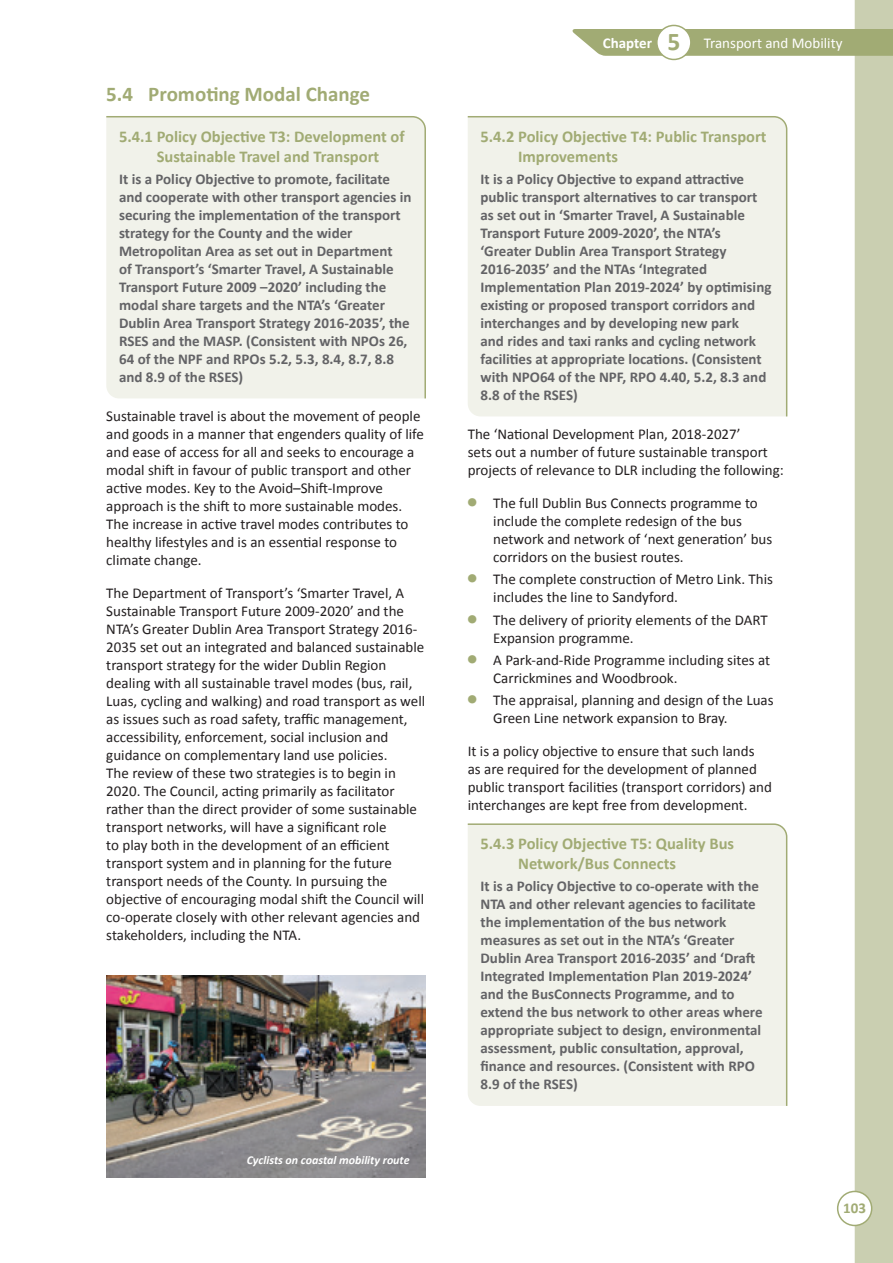
<style>
.page{position:relative;width:893px;height:1263px;background:#fff}
.page>*{position:absolute;margin:0;border:0;box-sizing:border-box;transform-origin:0 0}
.A_Head_1_1{font:700 21px "Calibri";color:#a1ab74}
.Policy_objective_hea{font:700 16.5px/19.8px "Calibri";color:#a1ab74}
.Body{font:15px/18px "Calibri";color:#231f20}
.Policy_Wording_Highl{font:700 15px/18px "Calibri";color:#636366}
.t1{font:15px "Calibri";color:#fff}
.t2{font:700 15px "Calibri";color:#a1ab74}
.t3{font:italic 700 12px "Calibri";color:#fff}
.s1{font-weight:700}
.s2{font-weight:700;font-size:25.5px;color:#a1ab74}
</style>
<div class="page">
<div style="left:106px;top:116px;width:320px;height:283px;background:#f1f2ea"></div>
<div style="left:467px;top:116px;width:321px;height:301px;background:#f1f2ea"></div>
<div style="left:467px;top:823px;width:321px;height:283px;background:#f1f2ea"></div>
<img style="left:106px;top:976px;width:319px;height:202px">
<div style="left:855px;top:0;width:38px;height:1263px;background:#cacfb1"></div>
<div style="left:838px;top:1191px;width:34px;height:34px;background:#fff;border-radius:50%"></div>
<div style="left:837px;top:1191px;width:35px;height:35px;border:2px solid #a1ab74;border-radius:50%"></div>
<svg style="left:573px;top:28px;width:320px;height:29px;background:#abb483"></svg>
<div style="left:657px;top:25px;width:34px;height:34px;background:#fff;border-radius:50%"></div>
<div style="left:656px;top:25px;width:36px;height:35px;border:2px solid #a1ab74;border-radius:50%"></div>
<p class="A_Head_1_1" style="left:106px;top:79px;width:265px">5.4 Promoting Modal Change</p>
<p class="Policy_objective_hea" style="left:157px;top:126px;width:249px;text-indent:-38px">5.4.1 Policy Objective T3: Development of<br>Sustainable Travel and Transport</p>
<p class="Policy_Wording_Highl" style="left:119px;top:169px;width:294px">It is a Policy Objective to promote, facilitate and cooperate with other transport agencies in securing the implementation of the transport strategy for the County and the wider Metropolitan Area as set out in Department<br>of Transport’s ‘Smarter Travel, A Sustainable Transport Future 2009 –2020’ including the modal share targets and the NTA’s ‘Greater Dublin Area Transport Strategy 2016-2035’, the RSES and the MASP. (Consistent with NPOs 26, 64 of the NPF and RPOs 5.2, 5.3, 8.4, 8.7, 8.8 and 8.9 of the RSES)</p>
<p class="Body" style="left:106px;top:406px;width:319px">Sustainable travel is about the movement of people and goods in a manner that engenders quality of life and ease of access for all and seeks to encourage a modal shift in favour of public transport and other active modes. Key to the Avoid–Shift-Improve approach is the shift to more sustainable modes.<br>The increase in active travel modes contributes to healthy lifestyles and is an essential response to climate change.</p>
<p class="Body" style="left:106px;top:583px;width:320px">The Department of Transport’s ‘Smarter Travel, A Sustainable Transport Future 2009-2020’ and the NTA’s Greater Dublin Area Transport Strategy 2016- 2035 set out an integrated and balanced sustainable transport strategy for the wider Dublin Region dealing with all sustainable travel modes (bus, rail, Luas, cycling and walking) and road transport as well as issues such as road safety, traffic management, accessibility, enforcement, social inclusion and guidance on complementary land use policies.<br>The review of these two strategies is to begin in 2020. The Council, acting primarily as facilitator rather than the direct provider of some sustainable transport networks, will have a significant role<br>to play both in the development of an efficient transport system and in planning for the future transport needs of the County. In pursuing the objective of encouraging modal shift the Council will co-operate closely with other relevant agencies and stakeholders, including the NTA.</p>
<p class="t3" style="left:247px;top:1152px;width:164px">Cyclists on coastal mobility route</p>
<p class="t1" style="left:603px;top:34px;width:241px"><span class="s1">Chapter</span> <span class="s2">5</span> Transport and Mobility</p>
<p class="Policy_objective_hea" style="left:518px;top:126px;width:250px;text-indent:-38px">5.4.2 Policy Objective T4: Public Transport<br>Improvements</p>
<p class="Policy_Wording_Highl" style="left:480px;top:169px;width:292px">It is a Policy Objective to expand attractive public transport alternatives to car transport as set out in ‘Smarter Travel, A Sustainable Transport Future 2009-2020’, the NTA’s ‘Greater Dublin Area Transport Strategy 2016-2035’ and the NTAs ‘Integrated Implementation Plan 2019-2024’ by optimising existing or proposed transport corridors and interchanges and by developing new park<br>and rides and taxi ranks and cycling network facilities at appropriate locations. (Consistent with NPO64 of the NPF, RPO 4.40, 5.2, 8.3 and 8.8 of the RSES)</p>
<p class="Body" style="left:468px;top:424px;width:318px">The ‘National Development Plan, 2018-2027’<br>sets out a number of future sustainable transport projects of relevance to DLR including the following:</p>
<p class="Body" style="left:493px;top:493px;width:281px">The full Dublin Bus Connects programme to include the complete redesign of the bus network and network of ‘next generation’ bus corridors on the busiest routes.</p>
<p class="Body" style="left:493px;top:570px;width:281px">The complete construction of Metro Link. This includes the line to Sandyford.</p>
<p class="Body" style="left:493px;top:610px;width:276px">The delivery of priority elements of the DART<br>Expansion programme.</p>
<p class="Body" style="left:493px;top:650px;width:278px">A Park-and-Ride Programme including sites at<br>Carrickmines and Woodbrook.</p>
<p class="Body" style="left:493px;top:690px;width:282px">The appraisal, planning and design of the Luas<br>Green Line network expansion to Bray.</p>
<p class="Body" style="left:468px;top:741px;width:306px">It is a policy objective to ensure that such lands<br>as are required for the development of planned public transport facilities (transport corridors) and interchanges are kept free from development.</p>
<p class="Policy_objective_hea" style="left:518px;top:833px;width:217px;text-indent:-38px">5.4.3 Policy Objective T5: Quality Bus<br>Network/Bus Connects</p>
<p class="Policy_Wording_Highl" style="left:480px;top:877px;width:284px">It is a Policy Objective to co-operate with the NTA and other relevant agencies to facilitate the implementation of the bus network measures as set out in the NTA’s ‘Greater Dublin Area Transport 2016-2035’ and ‘Draft Integrated Implementation Plan 2019-2024’ and the BusConnects Programme, and to extend the bus network to other areas where appropriate subject to design, environmental assessment, public consultation, approval, finance and resources. (Consistent with RPO 8.9 of the RSES)</p>
<p class="t2" style="left:843px;top:1197px;width:24px">103</p>
</div>
